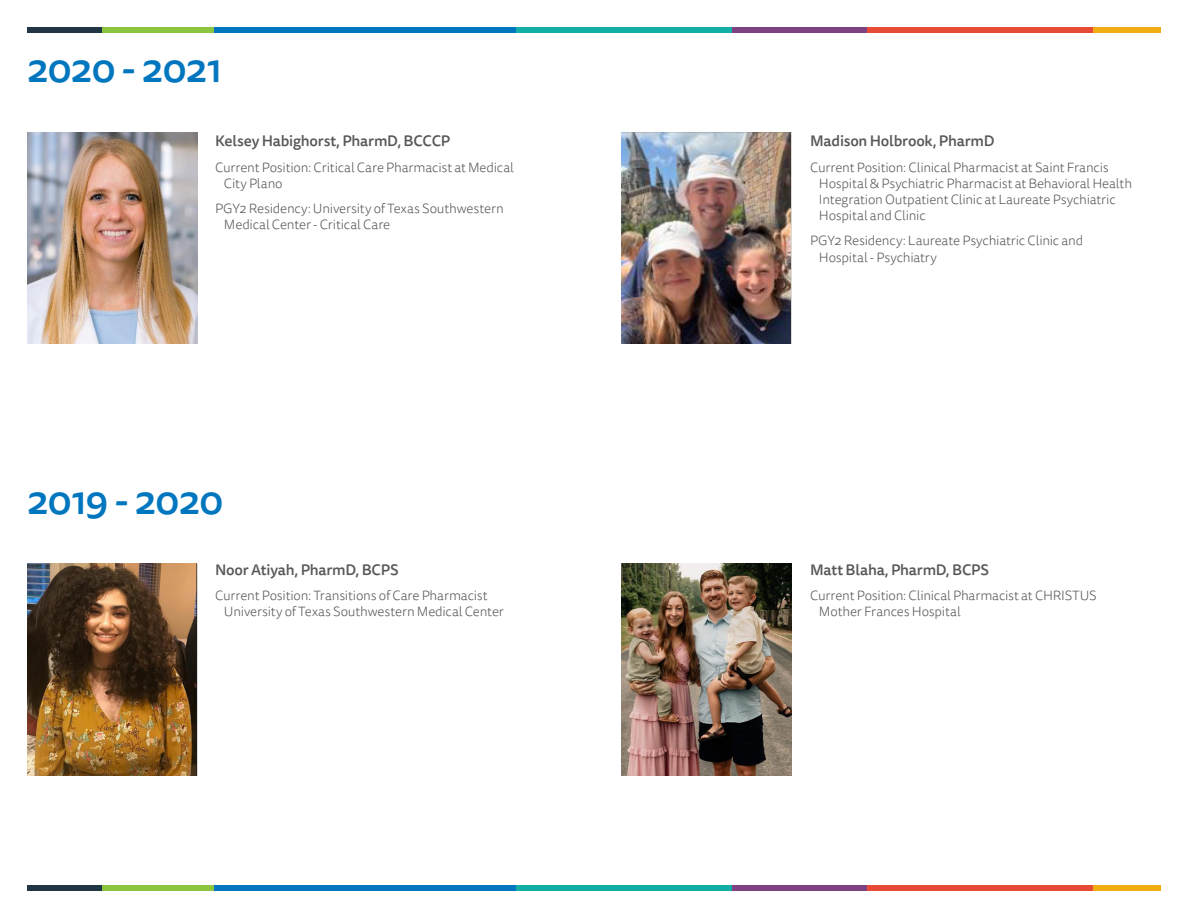
<style>
.page{position:relative;width:1188px;height:918px;background:#fff}
.page>*{position:absolute;margin:0;border:0;box-sizing:border-box;transform-origin:0 0}
.t1{font:500 39px "Tisa Sans OT";letter-spacing:-.03em;color:#0076be}
.Name{font:500 15px "Tisa Sans OT";letter-spacing:-.01em;color:#57585a}
.Bio{font:300 13.5px/16.2px "Tisa Sans OT";letter-spacing:-.015em;color:#57585a}
.Residency_Training{font:300 13.5px/16.2px "Tisa Sans OT";letter-spacing:-.015em;color:#57585a}
</style>
<div class="page">
<div style="left:27px;top:27px;width:76px;height:5px;background:#213646"></div>
<div style="left:214px;top:27px;width:302px;height:5px;background:#0076be"></div>
<div style="left:516px;top:27px;width:216px;height:5px;background:#12aea8"></div>
<div style="left:732px;top:27px;width:135px;height:5px;background:#7e4284"></div>
<div style="left:867px;top:27px;width:227px;height:5px;background:#e74b36"></div>
<div style="left:1094px;top:27px;width:67px;height:5px;background:#f0ac13"></div>
<div style="left:103px;top:27px;width:111px;height:5px;background:#8bc63e"></div>
<div style="left:27px;top:886px;width:76px;height:5px;background:#213646"></div>
<div style="left:214px;top:886px;width:302px;height:5px;background:#0076be"></div>
<div style="left:516px;top:886px;width:216px;height:5px;background:#12aea8"></div>
<div style="left:732px;top:886px;width:135px;height:5px;background:#7e4284"></div>
<div style="left:867px;top:886px;width:227px;height:5px;background:#e74b36"></div>
<div style="left:1094px;top:886px;width:67px;height:5px;background:#f0ac13"></div>
<div style="left:103px;top:886px;width:111px;height:5px;background:#8bc63e"></div>
<img style="left:622px;top:132px;width:169px;height:212px">
<img style="left:28px;top:564px;width:169px;height:212px">
<img style="left:28px;top:132px;width:169px;height:212px">
<img style="left:622px;top:564px;width:169px;height:212px">
<p class="t1" style="left:27px;top:45px;width:197px">2020 - 2021</p>
<p class="Name" style="left:215px;top:132px;width:237px">Kelsey Habighorst, PharmD, BCCCP</p>
<p class="Bio" style="left:224px;top:160px;width:291px;text-indent:-9px">Current Position: Critical Care Pharmacist at Medical<br>City Plano</p>
<p class="Residency_Training" style="left:224px;top:201px;width:281px;text-indent:-9px">PGY2 Residency: University of Texas Southwestern<br>Medical Center - Critical Care</p>
<p class="t1" style="left:27px;top:476px;width:198px">2019 - 2020</p>
<p class="Name" style="left:215px;top:560px;width:185px">Noor Atiyah, PharmD, BCPS</p>
<p class="Bio" style="left:224px;top:588px;width:282px;text-indent:-9px">Current Position: Transitions of Care Pharmacist<br>University of Texas Southwestern Medical Center</p>
<p class="Name" style="left:810px;top:132px;width:186px">Madison Holbrook, PharmD</p>
<p class="Bio" style="left:819px;top:160px;width:315px;text-indent:-9px">Current Position: Clinical Pharmacist at Saint Francis Hospital &amp; Psychiatric Pharmacist at Behavioral Health Integration Outpatient Clinic at Laureate Psychiatric Hospital and Clinic</p>
<p class="Residency_Training" style="left:819px;top:233px;width:266px;text-indent:-9px">PGY2 Residency: Laureate Psychiatric Clinic and<br>Hospital - Psychiatry</p>
<p class="Name" style="left:810px;top:560px;width:181px">Matt Blaha, PharmD, BCPS</p>
<p class="Bio" style="left:819px;top:588px;width:279px;text-indent:-9px">Current Position: Clinical Pharmacist at CHRISTUS<br>Mother Frances Hospital</p>
</div>
